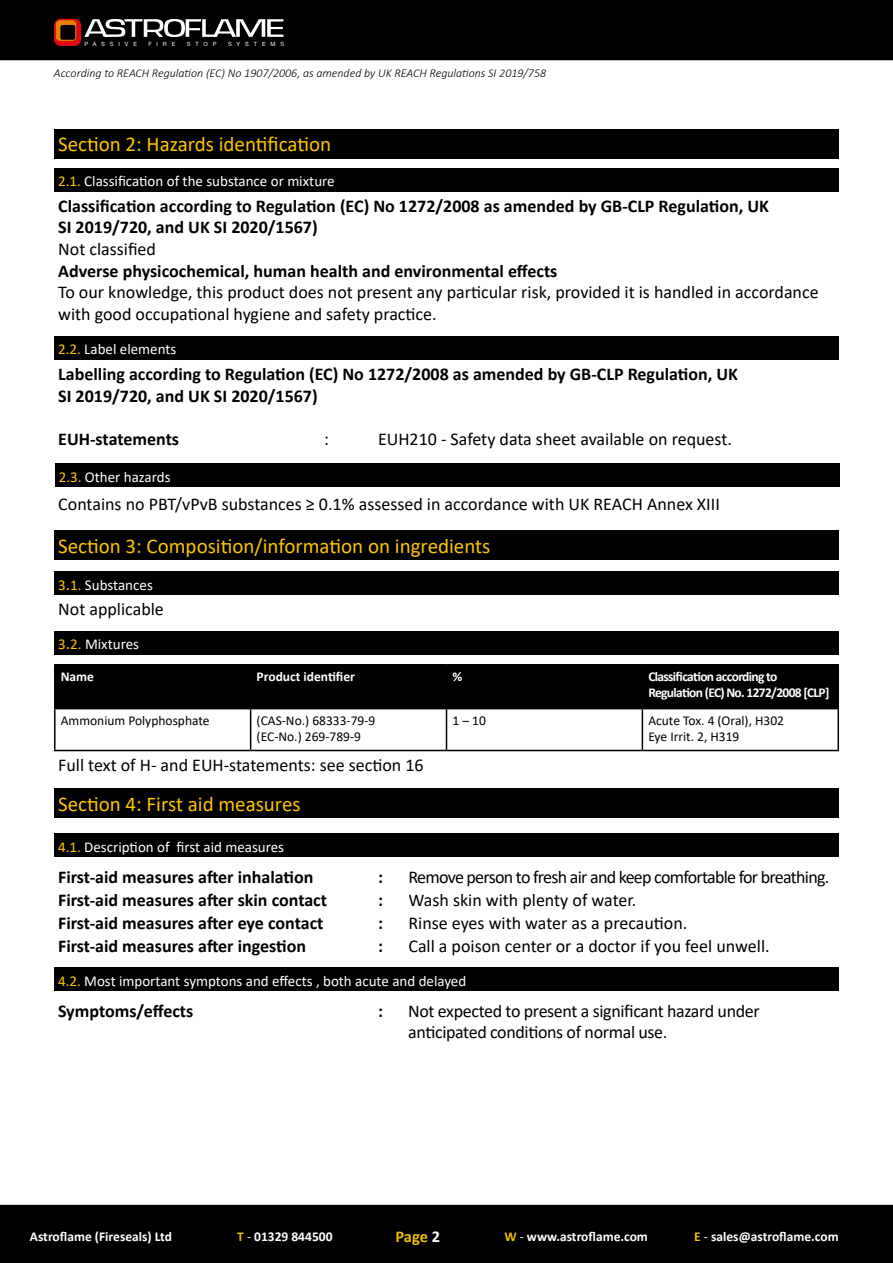
<style>
.page{position:relative;width:893px;height:1263px;background:#fff}
.page>*{position:absolute;margin:0;border:0;box-sizing:border-box;transform-origin:0 0}
.t1{font:21px "Calibri";color:#fdc500}
.t2{font:18px/22.8px "Calibri";color:#000}
.t3{font:700 18px/21.6px "Calibri";color:#000}
.t4{font:18px/21.6px "Calibri";letter-spacing:-.02em;color:#000}
.t5{font:700 16.5px "Calibri";color:#ebbe00}
.t6{font:15px "Calibri";color:#fff}
.t7{font:700 13.5px "Calibri";color:#fff}
.t8{font:13.5px/16.2px "Calibri";color:#000}
.t9{font:700 13.5px/16.2px "Calibri";letter-spacing:-.05em;color:#fff}
.t10{font:italic 300 12px "Calibri";color:#000}
.t11{font:5.85px "Helvetica Neue";letter-spacing:.84em;color:#fff}
.s1{color:#fdc500}
.s2{font-size:18px;color:#fdc500}
.s3{color:#ebbe00}
.s4{font-weight:400}
.s5{color:#fff}
</style>
<div class="page">
<div style="left:0;top:0;width:893px;height:60px;background:#000"></div>
<div style="left:0;top:1205px;width:893px;height:58px;background:#000"></div>
<svg style="left:54px;top:19px;width:230px;height:27px"></svg>
<div style="left:54px;top:530px;width:785px;height:30px;background:#000"></div>
<div style="left:54px;top:336px;width:785px;height:23px;background:#000"></div>
<div style="left:55px;top:463px;width:785px;height:24px;background:#000"></div>
<div style="left:54px;top:571px;width:785px;height:24px;background:#000"></div>
<div style="left:54px;top:129px;width:785px;height:29px;background:#000"></div>
<div style="left:54px;top:168px;width:785px;height:23px;background:#000"></div>
<div style="left:54px;top:631px;width:785px;height:23px;background:#000"></div>
<div style="left:56px;top:665px;width:781px;height:43px;background:#000"></div>
<hr style="left:54px;top:665px;width:2px;height:43px;background:#000">
<hr style="left:250px;top:665px;width:1px;height:43px;background:#000">
<hr style="left:446px;top:665px;width:1px;height:43px;background:#000">
<hr style="left:642px;top:665px;width:1px;height:43px;background:#000">
<hr style="left:837px;top:665px;width:2px;height:43px;background:#000">
<hr style="left:54px;top:708px;width:197px;height:1px;background:#000">
<hr style="left:54px;top:709px;width:2px;height:41px;background:#000">
<hr style="left:251px;top:708px;width:195px;height:1px;background:#000">
<hr style="left:250px;top:709px;width:1px;height:41px;background:#000">
<hr style="left:446px;top:708px;width:196px;height:1px;background:#000">
<hr style="left:446px;top:709px;width:1px;height:41px;background:#000">
<hr style="left:642px;top:708px;width:197px;height:1px;background:#000">
<hr style="left:642px;top:709px;width:1px;height:41px;background:#000">
<hr style="left:837px;top:709px;width:2px;height:41px;background:#000">
<hr style="left:54px;top:750px;width:197px;height:1px;background:#000">
<hr style="left:251px;top:750px;width:195px;height:1px;background:#000">
<hr style="left:446px;top:750px;width:196px;height:1px;background:#000">
<hr style="left:642px;top:750px;width:197px;height:1px;background:#000">
<hr style="left:54px;top:664px;width:197px;height:1px;background:#000">
<hr style="left:251px;top:664px;width:195px;height:1px;background:#000">
<hr style="left:446px;top:664px;width:196px;height:1px;background:#000">
<hr style="left:642px;top:664px;width:197px;height:1px;background:#000">
<div style="left:54px;top:788px;width:785px;height:30px;background:#000"></div>
<div style="left:54px;top:833px;width:785px;height:24px;background:#000"></div>
<div style="left:54px;top:967px;width:785px;height:24px;background:#000"></div>
<p class="t11" style="left:84px;top:40px;width:54px">PASSIVE</p>
<p class="t11" style="left:148px;top:40px;width:28px">FIRE</p>
<p class="t11" style="left:187px;top:40px;width:31px">STOP</p>
<p class="t11" style="left:228px;top:40px;width:58px">SYSTEMS</p>
<p class="t10" style="left:54px;top:65px;width:494px">According to REACH Regulation (EC) No 1907/2006, as amended by UK REACH Regulations SI 2019/758</p>
<p class="t1" style="left:58px;top:130px;width:275px">Section 2: Hazards identification</p>
<p class="t6" style="left:58px;top:171px;width:278px"><span class="s1">2.1.</span> Classification of the substance or mixture</p>
<p class="t3" style="left:58px;top:195px;width:712px">Classification according to Regulation (EC) No 1272/2008 as amended by GB-CLP Regulation, UK<br>SI 2019/720, and UK SI 2020/1567)</p>
<p class="t2" style="left:58px;top:237px;width:99px">Not classified</p>
<p class="t3" style="left:58px;top:259px;width:501px">Adverse physicochemical, human health and environmental effects</p>
<p class="t2" style="left:58px;top:281px;width:762px;line-height:21.6px">To our knowledge, this product does not present any particular risk, provided it is handled in accordance with good occupational hygiene and safety practice.</p>
<p class="t6" style="left:58px;top:339px;width:120px"><span class="s1">2.2.</span> Label elements</p>
<p class="t3" style="left:58px;top:363px;width:681px">Labelling according to Regulation (EC) No 1272/2008 as amended by GB-CLP Regulation, UK<br>SI 2019/720, and UK SI 2020/1567)</p>
<p class="t3" style="left:58px;top:428px;width:122px">EUH-statements</p>
<p class="t2" style="left:324px;top:427px;width:6px">:</p>
<p class="t2" style="left:378px;top:427px;width:355px">EUH210 - Safety data sheet available on request.</p>
<p class="t6" style="left:59px;top:467px;width:113px"><span class="s1">2.3.</span> Other hazards</p>
<p class="t2" style="left:58px;top:492px;width:663px">Contains no PBT/vPvB substances ≥ 0.1% assessed in accordance with UK REACH Annex XIII</p>
<p class="t1" style="left:58px;top:531px;width:434px">Section 3: Composition/information on ingredients</p>
<p class="t6" style="left:58px;top:574px;width:96px"><span class="s1">3</span><span class="s2">.</span><span class="s1">1.</span> Substances</p>
<p class="t2" style="left:58px;top:597px;width:107px">Not applicable</p>
<p class="t6" style="left:58px;top:634px;width:83px"><span class="s1">3</span><span class="s2">.</span><span class="s1">2.</span> Mixtures</p>
<p class="t7" style="left:61px;top:667px;width:35px">Name</p>
<p class="t7" style="left:257px;top:667px;width:100px">Product identifier</p>
<p class="t7" style="left:452px;top:667px;width:11px">%</p>
<p class="t9" style="left:648px;top:668px;width:183px">Classification according to<br>Regulation (EC) No. 1272/2008 [CLP]</p>
<p class="t8" style="left:61px;top:712px;width:150px">Ammonium Polyphosphate</p>
<p class="t8" style="left:257px;top:712px;width:120px">(CAS-No.) 68333-79-9 (EC-No.) 269-789-9</p>
<p class="t8" style="left:452px;top:712px;width:35px">1 – 10</p>
<p class="t8" style="left:648px;top:712px;width:137px">Acute Tox. 4 (Oral), H302<br>Eye Irrit. 2, H319</p>
<p class="t2" style="left:58px;top:753px;width:367px">Full text of H- and EUH-statements: see section 16</p>
<p class="t1" style="left:58px;top:790px;width:244px">Section 4: First aid measures</p>
<p class="t6" style="left:58px;top:836px;width:228px"><span class="s1">4.1.</span> Description of first aid measures</p>
<p class="t2" style="left:408px;top:865px;width:422px">Remove person to fresh air and keep comfortable for breathing.<br>Wash skin with plenty of water.<br>Rinse eyes with water as a precaution.<br>Call a poison center or a doctor if you feel unwell.</p>
<p class="t3" style="left:58px;top:866px;width:257px">First-aid measures after inhalation</p>
<p class="t3" style="left:378px;top:866px;width:6px">:</p>
<p class="t3" style="left:58px;top:889px;width:270px">First-aid measures after skin contact</p>
<p class="t3" style="left:378px;top:889px;width:6px">:</p>
<p class="t3" style="left:58px;top:912px;width:267px">First-aid measures after eye contact</p>
<p class="t3" style="left:378px;top:912px;width:6px">:</p>
<p class="t3" style="left:58px;top:935px;width:250px">First-aid measures after ingestion</p>
<p class="t3" style="left:378px;top:935px;width:6px">:</p>
<p class="t6" style="left:58px;top:971px;width:410px"><span class="s1">4.2.</span> Most important symptons and effects , both acute and delayed</p>
<p class="t4" style="left:408px;top:999px;width:353px">Not expected to present a significant hazard under anticipated conditions of normal use.</p>
<p class="t3" style="left:58px;top:1000px;width:137px">Symptoms/effects</p>
<p class="t3" style="left:378px;top:1000px;width:6px">:</p>
<p class="t7" style="left:30px;top:1227px;width:144px">Astroflame (Fireseals) Ltd</p>
<p class="t7" style="left:237px;top:1227px;width:97px"><span class="s3">T</span> <span class="s4">-</span> 01329 844500</p>
<p class="t5" style="left:395px;top:1225px;width:46px">Page <span class="s5">2</span></p>
<p class="t7" style="left:504px;top:1227px;width:145px"><span class="s3">W</span> <span class="s4">-</span> www.astroflame.com</p>
<p class="t7" style="left:694px;top:1227px;width:146px"><span class="s3">E</span> <span class="s4">-</span> sales@astroflame.com</p>
</div>
